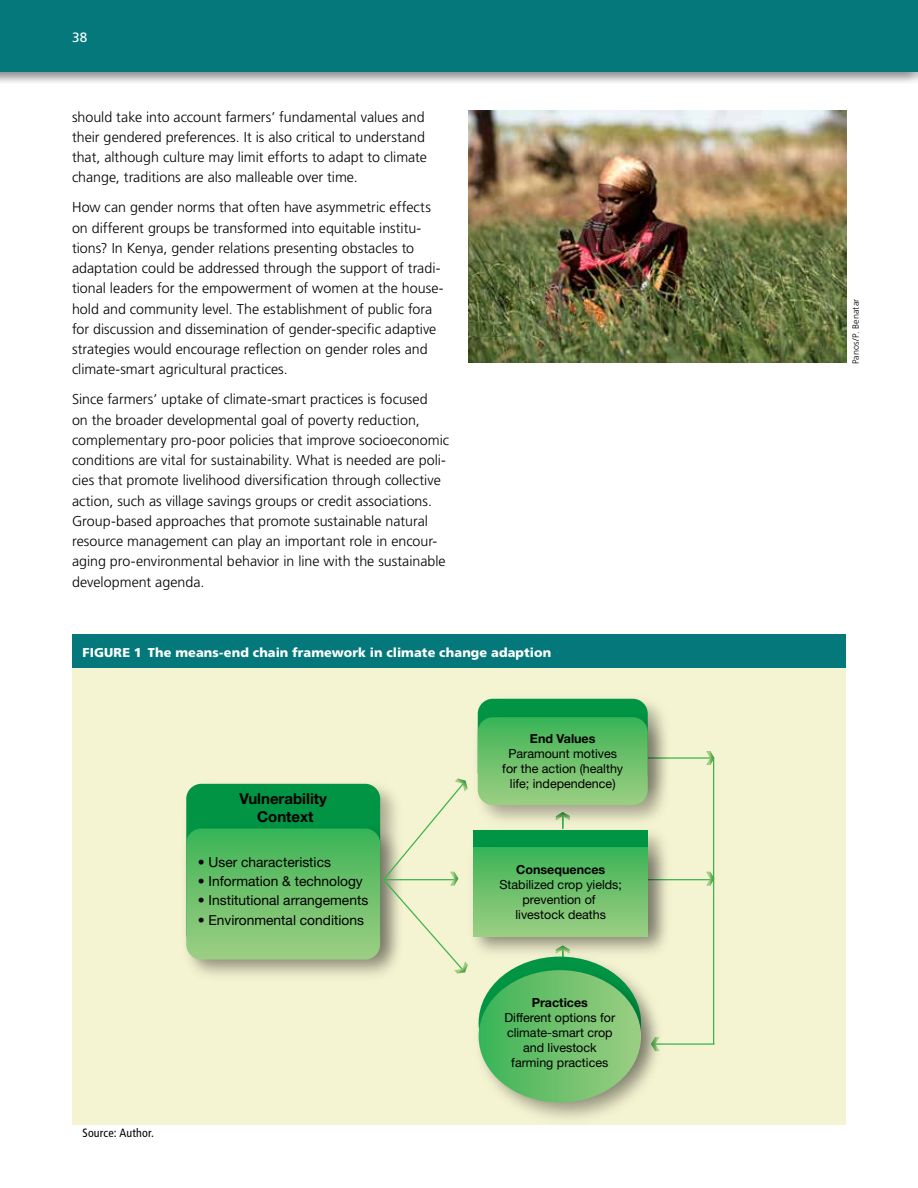
<style>
.page{position:relative;width:918px;height:1188px;background:#fff}
.page>*{position:absolute;margin:0;border:0;box-sizing:border-box;transform-origin:0 0}
.t1{font:700 15px/18px "Helvetica Neue LT Std";color:#000;text-align:center}
.body{font:300 14.25px/20.2px "Frutiger LT Std";color:#000}
.t2{font:13.8px "Helvetica Neue LT Std";color:#000}
.folio{font:13.5px "Frutiger LT Std";color:#fff}
.tb_title{font:900 12.75px "Frutiger LT Std";letter-spacing:.01em;color:#fff}
.t3{font:12.45px/15px "Helvetica Neue LT Std";color:#000;text-align:center}
.t4{font:condensed 12px "Frutiger LT Std";letter-spacing:.01em;color:#000}
.photo_credit{font:300 9px "Frutiger LT Std";letter-spacing:.015em;color:#000}
.s1{font-weight:700}
</style>
<div class="page">
<div style="left:0;top:0;width:918px;height:85px;background:#000;opacity:.25"></div>
<div style="left:0;top:0;width:918px;height:72px;background:#04787a"></div>
<img style="left:468px;top:111px;width:378px;height:251px">
<hr style="left:917px;top:971px;width:1px;height:217px;background:#04787a">
<div style="left:72px;top:634px;width:774px;height:35px;background:#04787a"></div>
<div style="left:72px;top:669px;width:774px;height:456px;background:#f5f4d2"></div>
<hr style="left:640px;top:879px;width:72px;height:1px;background:#39b54a">
<hr style="left:638px;top:757px;width:72px;height:2px;background:#39b54a">
<hr style="left:653px;top:1043px;width:61px;height:2px;background:#39b54a">
<div style="left:474px;top:830px;width:174px;height:97px;background:#009444"></div>
<img style="left:479px;top:698px;width:177px;height:9px">
<div style="left:478px;top:699px;width:170px;height:88px;background:#009444;border-radius:15px"></div>
<img style="left:473px;top:838px;width:203px;height:109px">
<div style="left:474px;top:848px;width:174px;height:89px;background:linear-gradient(to bottom,#3bb456,#9ece83)"></div>
<img style="left:473px;top:707px;width:203px;height:126px">
<svg style="left:478px;top:717px;width:170px;height:88px;background:#6bc06c"></svg>
<img style="left:480px;top:947px;width:180px;height:13px">
<img style="left:478px;top:960px;width:191px;height:159px">
<svg style="left:479px;top:970px;width:162px;height:133px;background:#77c175"></svg>
<svg style="left:706px;top:751px;width:8px;height:14px"></svg>
<svg style="left:706px;top:872px;width:7px;height:14px"></svg>
<svg style="left:186px;top:778px;width:282px;height:196px"></svg>
<svg style="left:651px;top:1037px;width:8px;height:14px"></svg>
<svg style="left:556px;top:945px;width:14px;height:18px"></svg>
<hr style="left:713px;top:758px;width:1px;height:286px;background:#39b54a">
<p class="folio" style="left:72px;top:29px;width:17px">38</p>
<p class="body" style="left:72px;top:107px;width:357px">should take into account farmers’ fundamental values and their gendered preferences. It is also critical to understand that, although culture may limit efforts to adapt to climate change, traditions are also malleable over time.</p>
<p class="body" style="left:72px;top:198px;width:373px">How can gender norms that often have asymmetric effects on different groups be transformed into equitable institu&shy;tions? In Kenya, gender relations presenting obstacles to adaptation could be addressed through the support of tradi&shy;tional leaders for the empowerment of women at the house&shy;hold and community level. The establishment of public fora for discussion and dissemination of gender-specific adaptive strategies would encourage reflection on gender roles and climate-smart agricultural practices.</p>
<p class="body" style="left:72px;top:390px;width:379px">Since farmers’ uptake of climate-smart practices is focused<br>on the broader developmental goal of poverty reduction, complementary pro-poor policies that improve socioeconomic conditions are vital for sustainability. What is needed are poli&shy;cies that promote livelihood diversification through collective action, such as village savings groups or credit associations.<br>Group-based approaches that promote sustainable natural resource management can play an important role in encour&shy;aging pro-environmental behavior in line with the sustainable development agenda.</p>
<p class="tb_title" style="left:83px;top:645px;width:470px">FIGURE 1 The means-end chain framework in climate change adaption</p>
<p class="t1" style="left:239px;top:790px;width:89px">Vulnerability<br>Context</p>
<p class="t2" style="left:198px;top:854px;width:135px">• User characteristics</p>
<p class="t2" style="left:198px;top:873px;width:167px">• Information &amp; technology</p>
<p class="t2" style="left:198px;top:892px;width:172px">• Institutional arrangements</p>
<p class="t2" style="left:198px;top:911px;width:168px">• Environmental conditions</p>
<p class="t4" style="left:83px;top:1126px;width:73px">Source: Author.</p>
<p class="t3" style="left:502px;top:731px;width:122px"><span class="s1">End Values<br></span>Paramount motives for the action (healthy life; independence)</p>
<p class="t3" style="left:499px;top:862px;width:124px"><span class="s1">Consequences<br></span>Stabilized crop yields; prevention of livestock deaths</p>
<p class="t3" style="left:504px;top:995px;width:112px"><span class="s1">Practices<br></span>Different options for climate-smart crop and livestock farming practices</p>
<p class="photo_credit" style="left:851px;top:364px;width:67px;rotate:-90deg">Panos/P. Benatar</p>
</div>
